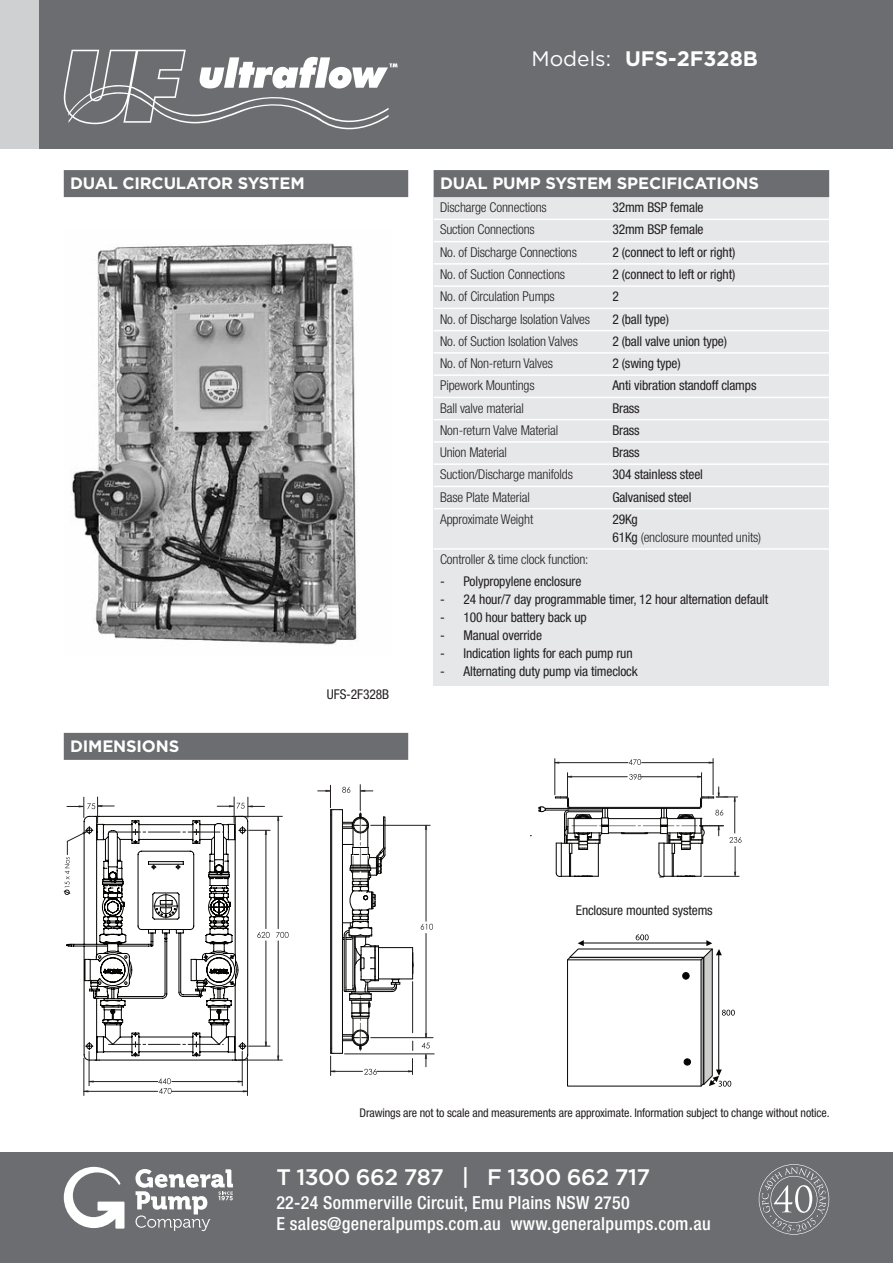
<style>
.page{position:relative;width:893px;height:1263px;background:#fff}
.page>*{position:absolute;margin:0;border:0;box-sizing:border-box;transform-origin:0 0}
.t1{font:500 22.5px "Gotham";letter-spacing:-.025em;color:#fff}
.t2{font:700 21px "Gotham";color:#fff}
.t3{font:500 condensed 18px/21px "Helvetica Neue";letter-spacing:.015em;color:#fff}
.t4{font:700 16.5px "Gotham";letter-spacing:-.01em;color:#fff}
.t5{font:condensed 13.5px "Helvetica Neue";letter-spacing:-.01em;color:#231f20}
.t6{font:300 condensed 13.5px/18px "Helvetica Neue";letter-spacing:-.01em;color:#231f20}
.t7{font:condensed 12px "Helvetica Neue";letter-spacing:-.01em;color:#231f20}
.s1{font-weight:400}
</style>
<div class="page">
<div style="left:0;top:0;width:893px;height:149px;background:#6c6d70"></div>
<div style="left:0;top:1152px;width:893px;height:111px;background:#6c6d70"></div>
<div style="left:0;top:0;width:38px;height:149px;background:#cfd0d2"></div>
<div style="left:64px;top:733px;width:344px;height:27px;background:#6c6d70"></div>
<svg style="left:64px;top:50px;width:334px;height:79px"></svg>
<svg style="left:276px;top:932px;width:13px;height:6px"></svg>
<hr style="left:278px;top:941px;width:1px;height:119px;background:#231f20">
<hr style="left:278px;top:816px;width:1px;height:113px;background:#231f20">
<hr style="left:238px;top:1060px;width:44px;height:1px;background:#231f20">
<hr style="left:238px;top:816px;width:44px;height:1px;background:#231f20">
<svg style="left:158px;top:1078px;width:14px;height:16px"></svg>
<hr style="left:84px;top:1091px;width:74px;height:1px;background:#231f20">
<hr style="left:172px;top:1091px;width:75px;height:1px;background:#231f20">
<hr style="left:84px;top:1058px;width:1px;height:37px;background:#231f20">
<hr style="left:247px;top:1058px;width:1px;height:37px;background:#231f20">
<hr style="left:89px;top:1081px;width:69px;height:1px;background:#231f20">
<hr style="left:172px;top:1081px;width:70px;height:1px;background:#231f20">
<hr style="left:89px;top:1051px;width:1px;height:35px;background:#231f20">
<hr style="left:242px;top:1051px;width:1px;height:35px;background:#231f20">
<svg style="left:64px;top:797px;width:206px;height:263px"></svg>
<svg style="left:421px;top:924px;width:12px;height:6px"></svg>
<hr style="left:377px;top:1071px;width:36px;height:1px;background:#231f20">
<hr style="left:412px;top:981px;width:1px;height:52px;background:#231f20">
<hr style="left:426px;top:825px;width:1px;height:96px;background:#231f20">
<hr style="left:426px;top:933px;width:1px;height:105px;background:#231f20">
<hr style="left:371px;top:825px;width:59px;height:1px;background:#231f20">
<hr style="left:371px;top:1037px;width:62px;height:1px;background:#231f20">
<hr style="left:378px;top:947px;width:35px;height:1px;background:#050504">
<hr style="left:378px;top:979px;width:35px;height:1px;background:#050504">
<hr style="left:412px;top:948px;width:1px;height:31px;background:#050504">
<svg style="left:412px;top:952px;width:2px;height:22px"></svg>
<svg style="left:318px;top:785px;width:83px;height:290px"></svg>
<hr style="left:345px;top:1053px;width:89px;height:1px;background:#231f20">
<svg style="left:425px;top:1054px;width:2px;height:13px"></svg>
<svg style="left:421px;top:1033px;width:9px;height:15px"></svg>
<svg style="left:408px;top:1058px;width:5px;height:16px"></svg>
<svg style="left:567px;top:934px;width:168px;height:153px"></svg>
<svg style="left:538px;top:773px;width:204px;height:105px"></svg>
<svg style="left:629px;top:759px;width:12px;height:6px"></svg>
<hr style="left:642px;top:762px;width:71px;height:1px;background:#231f20">
<hr style="left:555px;top:762px;width:73px;height:1px;background:#231f20">
<hr style="left:713px;top:759px;width:1px;height:36px;background:#231f20">
<hr style="left:555px;top:759px;width:1px;height:36px;background:#231f20">
<div style="left:434px;top:170px;width:395px;height:516px;background:#e6e7e9"></div>
<div style="left:434px;top:170px;width:395px;height:27px;background:#6c6d70"></div>
<hr style="left:434px;top:219px;width:395px;height:1px;background:#fff">
<hr style="left:434px;top:241px;width:395px;height:1px;background:#fff">
<hr style="left:434px;top:263px;width:395px;height:2px;background:#fff">
<hr style="left:434px;top:285px;width:395px;height:2px;background:#fff">
<hr style="left:434px;top:308px;width:395px;height:1px;background:#fff">
<hr style="left:434px;top:330px;width:395px;height:1px;background:#fff">
<hr style="left:434px;top:352px;width:395px;height:2px;background:#fff">
<hr style="left:434px;top:374px;width:395px;height:2px;background:#fff">
<hr style="left:434px;top:397px;width:395px;height:1px;background:#fff">
<hr style="left:434px;top:419px;width:395px;height:1px;background:#fff">
<hr style="left:434px;top:441px;width:395px;height:2px;background:#fff">
<hr style="left:434px;top:463px;width:395px;height:2px;background:#fff">
<hr style="left:434px;top:486px;width:395px;height:1px;background:#fff">
<hr style="left:434px;top:508px;width:395px;height:1px;background:#fff">
<hr style="left:434px;top:548px;width:395px;height:2px;background:#fff">
<svg style="left:64px;top:1167px;width:60px;height:61px"></svg>
<svg style="left:135px;top:1169px;width:98px;height:62px"></svg>
<svg style="left:759px;top:1164px;width:70px;height:70px"></svg>
<div style="left:64px;top:170px;width:344px;height:27px;background:#6c6d70"></div>
<img style="left:71px;top:243px;width:286px;height:402px">
<p class="t4" style="left:70px;top:177px;width:236px">DUAL CIRCULATOR SYSTEM</p>
<p class="t4" style="left:70px;top:740px;width:111px">DIMENSIONS</p>
<p class="t5" style="left:327px;top:686px;width:64px">UFS-2F328B</p>
<h2 class="t2" style="left:531px;top:51px;width:228px"><span class="s1">Models:</span> UFS-2F328B</h2>
<p class="t4" style="left:440px;top:177px;width:320px">DUAL PUMP SYSTEM SPECIFICATIONS</p>
<p class="t6" style="left:440px;top:198px;width:108px">Discharge Connections</p>
<p class="t5" style="left:612px;top:200px;width:93px">32mm BSP female</p>
<p class="t6" style="left:440px;top:221px;width:96px">Suction Connections</p>
<p class="t5" style="left:612px;top:222px;width:93px">32mm BSP female</p>
<p class="t6" style="left:440px;top:243px;width:138px">No. of Discharge Connections</p>
<p class="t5" style="left:612px;top:244px;width:124px">2 (connect to left or right)</p>
<p class="t6" style="left:440px;top:265px;width:126px">No. of Suction Connections</p>
<p class="t5" style="left:612px;top:266px;width:124px">2 (connect to left or right)</p>
<p class="t6" style="left:440px;top:287px;width:116px">No. of Circulation Pumps</p>
<p class="t5" style="left:612px;top:289px;width:8px">2</p>
<p class="t6" style="left:440px;top:310px;width:152px">No. of Discharge Isolation Valves</p>
<p class="t5" style="left:612px;top:311px;width:58px">2 (ball type)</p>
<p class="t6" style="left:440px;top:332px;width:140px">No. of Suction Isolation Valves</p>
<p class="t5" style="left:612px;top:333px;width:116px">2 (ball valve union type)</p>
<p class="t6" style="left:440px;top:354px;width:114px">No. of Non-return Valves</p>
<p class="t5" style="left:612px;top:355px;width:70px">2 (swing type)</p>
<p class="t6" style="left:440px;top:376px;width:96px">Pipework Mountings</p>
<p class="t5" style="left:612px;top:378px;width:146px">Anti vibration standoff clamps</p>
<p class="t6" style="left:440px;top:399px;width:85px">Ball valve material</p>
<p class="t5" style="left:612px;top:400px;width:29px">Brass</p>
<p class="t6" style="left:440px;top:421px;width:120px">Non-return Valve Material</p>
<p class="t5" style="left:612px;top:422px;width:29px">Brass</p>
<p class="t6" style="left:440px;top:443px;width:68px">Union Material</p>
<p class="t5" style="left:612px;top:444px;width:29px">Brass</p>
<p class="t6" style="left:440px;top:465px;width:134px">Suction/Discharge manifolds</p>
<p class="t5" style="left:612px;top:467px;width:92px">304 stainless steel</p>
<p class="t6" style="left:440px;top:488px;width:91px">Base Plate Material</p>
<p class="t5" style="left:612px;top:489px;width:81px">Galvanised steel</p>
<p class="t6" style="left:440px;top:510px;width:95px">Approximate Weight</p>
<p class="t6" style="left:612px;top:510px;width:150px"><span class="s1">29Kg<br>61Kg</span> (enclosure mounted units)</p>
<p class="t6" style="left:440px;top:550px;width:150px">Controller &amp; time clock function:</p>
<p class="t5" style="left:440px;top:574px;width:143px">- Polypropylene enclosure</p>
<p class="t5" style="left:440px;top:592px;width:330px">- 24 hour/7 day programmable timer, 12 hour alternation default</p>
<p class="t5" style="left:440px;top:610px;width:148px">- 100 hour battery back up</p>
<p class="t5" style="left:440px;top:628px;width:103px">- Manual override</p>
<p class="t5" style="left:440px;top:646px;width:194px">- Indication lights for each pump run</p>
<p class="t5" style="left:440px;top:664px;width:199px">- Alternating duty pump via timeclock</p>
<p class="t5" style="left:576px;top:903px;width:138px">Enclosure mounted systems</p>
<p class="t7" style="left:360px;top:1105px;width:472px">Drawings are not to scale and measurements are approximate. Information subject to change without notice.</p>
<h1 class="t1" style="left:276px;top:1167px;width:375px">T 1300 662 787 | F 1300 662 717</h1>
<h3 class="t3" style="left:276px;top:1191px;width:436px">22-24 Sommerville Circuit, Emu Plains NSW 2750<br>E sales@generalpumps.com.au www.generalpumps.com.au</h3>
</div>
